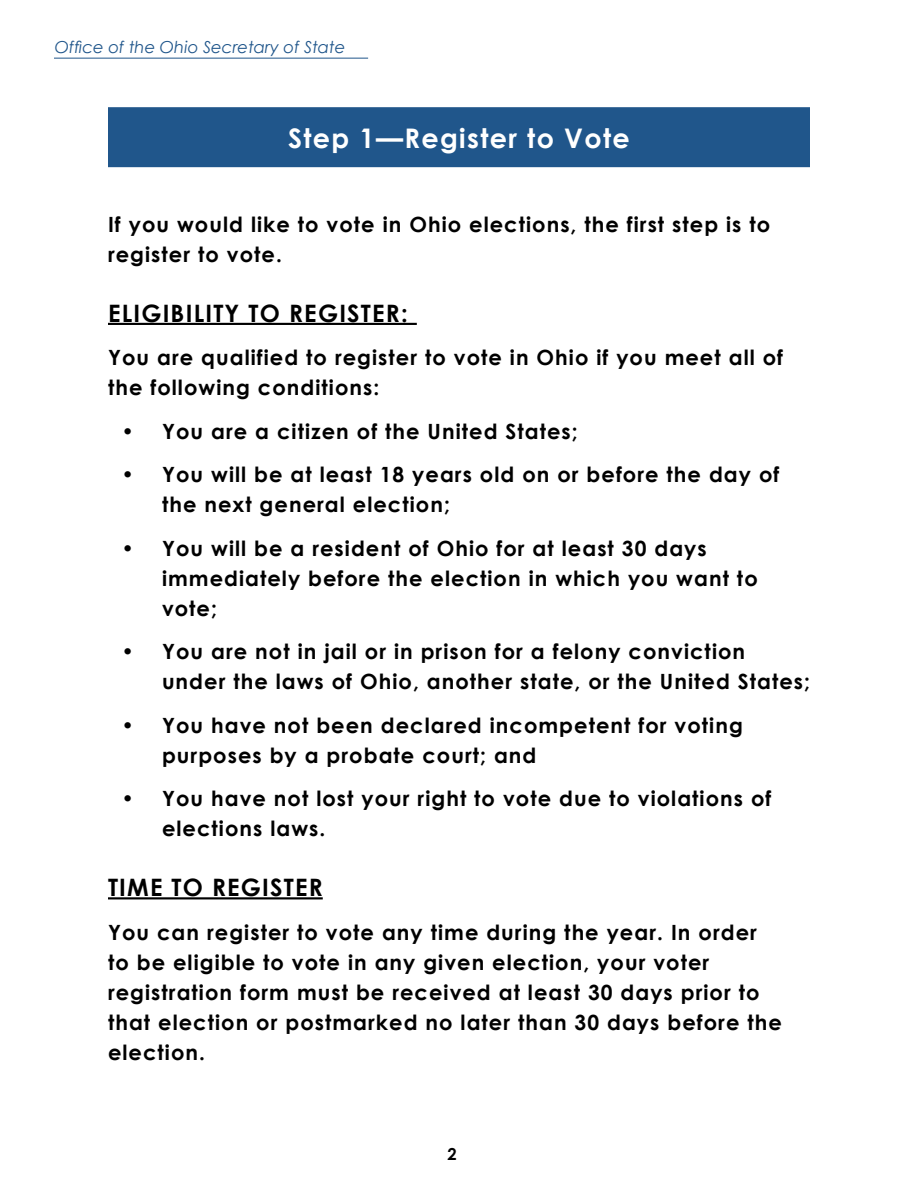
<style>
.page{position:relative;width:918px;height:1188px;background:#fff}
.page>*{position:absolute;margin:0;border:0;box-sizing:border-box;transform-origin:0 0}
.t1{font:700 27px "Century Gothic";letter-spacing:.05em;color:#fff}
.t2{font:700 24px "Century Gothic";letter-spacing:.05em;color:#000}
.t3{font:700 21px/30px "Century Gothic";letter-spacing:.05em;color:#000}
.t4{font:italic 16.5px "Century Gothic";color:#20568b}
.t5{font:700 16.5px "Century Gothic";color:#000}
</style>
<div class="page">
<div style="left:108px;top:107px;width:702px;height:60px;background:#20568b"></div>
<hr style="left:108px;top:323px;width:309px;height:2px;background:#000">
<hr style="left:108px;top:897px;width:215px;height:2px;background:#000">
<hr style="left:54px;top:58px;width:314px;height:1px;background:#20568b">
<p class="t4" style="left:55px;top:35px;width:292px">Office of the Ohio Secretary of State</p>
<p class="t1" style="left:288px;top:117px;width:343px">Step 1—Register to Vote</p>
<p class="t3" style="left:108px;top:208px;width:664px">If you would like to vote in Ohio elections, the first step is to register to vote.</p>
<p class="t2" style="left:108px;top:295px;width:301px">ELIGIBILITY TO REGISTER:</p>
<p class="t3" style="left:108px;top:342px;width:677px">You are qualified to register to vote in Ohio if you meet all of the following conditions:</p>
<p class="t3" style="left:122px;top:415px;width:458px">• You are a citizen of the United States;</p>
<p class="t3" style="left:162px;top:459px;width:619px;text-indent:-41px">• You will be at least 18 years old on or before the day of the next general election;</p>
<p class="t3" style="left:162px;top:532px;width:597px;text-indent:-41px">• You will be a resident of Ohio for at least 30 days immediately before the election in which you want to vote;</p>
<p class="t3" style="left:162px;top:636px;width:650px;text-indent:-41px">• You are not in jail or in prison for a felony conviction under the laws of Ohio, another state, or the United States;</p>
<p class="t3" style="left:162px;top:709px;width:582px;text-indent:-41px">• You have not been declared incompetent for voting purposes by a probate court; and</p>
<p class="t3" style="left:162px;top:783px;width:611px;text-indent:-41px">• You have not lost your right to vote due to violations of elections laws.</p>
<p class="t2" style="left:108px;top:869px;width:216px">TIME TO REGISTER</p>
<p class="t3" style="left:108px;top:916px;width:675px">You can register to vote any time during the year. In order to be eligible to vote in any given election, your voter registration form must be received at least 30 days prior to that election or postmarked no later than 30 days before the election.</p>
<p class="t5" style="left:448px;top:1141px;width:11px">2</p>
</div>
